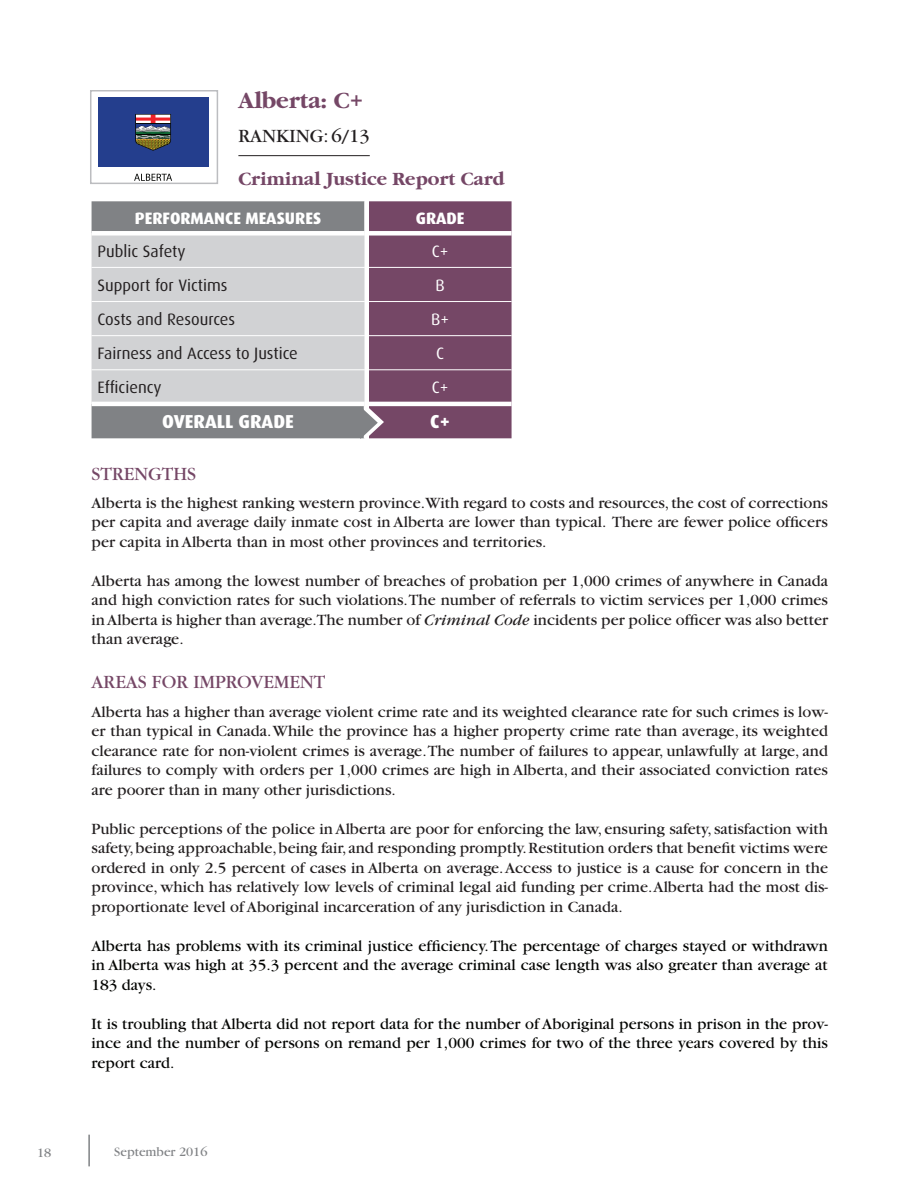
<style>
.page{position:relative;width:918px;height:1188px;background:#fff}
.page>*{position:absolute;margin:0;border:0;box-sizing:border-box;transform-origin:0 0}
.t1{font:700 24px "Garamond";color:#754766}
.t2{font:19.5px "Garamond";color:#754766}
.t3{font:700 19.5px "Garamond";color:#754766}
.t4{font:19.5px "Garamond";color:#231f20}
.t5{font:800 18.75px "Dax";color:#fff}
.t6{font:16.5px "Dax";color:#231f20}
.t7{font:800 16.5px "Dax";color:#fff}
.t8{font:16.5px "Dax";color:#fff}
.t9{font:16.35px/19.5px "Garamond";color:#231f20;text-align:justify}
.t10{font:16.35px/19.5px "Garamond";color:#040503;text-align:justify}
.t11{font:13.5px "Garamond";color:#808285}
.s1{font-style:italic}
</style>
<div class="page">
<hr style="left:88px;top:1135px;width:2px;height:31px;background:#808285">
<hr style="left:238px;top:155px;width:132px;height:1px;background:#231f20">
<div style="left:92px;top:201px;width:268px;height:237px;background:#808285"></div>
<div style="left:92px;top:236px;width:268px;height:166px;background:#d1d2d4"></div>
<div style="left:92px;top:231px;width:273px;height:5px;background:#fff"></div>
<hr style="left:92px;top:402px;width:273px;height:4px;background:#fff">
<hr style="left:92px;top:267px;width:273px;height:1px;background:#fff">
<hr style="left:92px;top:301px;width:273px;height:1px;background:#fff">
<hr style="left:92px;top:335px;width:273px;height:1px;background:#fff">
<hr style="left:92px;top:370px;width:273px;height:1px;background:#fff">
<div style="left:98px;top:98px;width:111px;height:69px;background:#243e8d"></div>
<svg style="left:135px;top:114px;width:36px;height:37px"></svg>
<svg style="left:134px;top:174px;width:38px;height:7px"></svg>
<div style="left:90px;top:90px;width:128px;height:94px;border:2px solid #bcbdc0"></div>
<div style="left:359px;top:419px;width:8px;height:8px;background:#808285"></div>
<svg style="left:360px;top:201px;width:152px;height:238px;background:#835b76"></svg>
<h1 class="t1" style="left:238px;top:88px;width:126px">Alberta: C+</h1>
<p class="t4" style="left:238px;top:125px;width:26px">Ranking</p>
<p class="t4" style="left:324px;top:125px;width:48px">: 6/13</p>
<p class="t3" style="left:238px;top:168px;width:268px">Criminal Justice Report Card</p>
<p class="t7" style="left:135px;top:209px;width:21px">PERFORMANCE</p>
<p class="t7" style="left:245px;top:209px;width:24px">MEASURES</p>
<p class="t7" style="left:416px;top:209px;width:21px">GRADE</p>
<p class="t6" style="left:98px;top:242px;width:90px">Public Safety</p>
<p class="t8" style="left:432px;top:242px;width:18px">C+</p>
<p class="t6" style="left:98px;top:276px;width:132px">Support for Victims</p>
<p class="t8" style="left:436px;top:276px;width:11px">B</p>
<p class="t6" style="left:98px;top:310px;width:139px">Costs and Resources</p>
<p class="t8" style="left:431px;top:310px;width:19px">B+</p>
<p class="t6" style="left:98px;top:344px;width:202px">Fairness and Access to Justice</p>
<p class="t8" style="left:436px;top:344px;width:9px">C</p>
<p class="t6" style="left:98px;top:378px;width:66px">Efficiency</p>
<p class="t8" style="left:432px;top:378px;width:18px">C+</p>
<p class="t5" style="left:162px;top:411px;width:23px">OVERALL</p>
<p class="t5" style="left:238px;top:411px;width:24px">GRADE</p>
<p class="t5" style="left:430px;top:411px;width:22px">C+</p>
<p class="t2" style="left:92px;top:463px;width:22px">Strengths</p>
<p class="t9" style="left:92px;top:493px;width:738px">Alberta is the highest ranking western province.With regard to costs and resources, the cost of corrections per capita and average daily inmate cost in Alberta are lower than typical. There are fewer police officers per capita in Alberta than in most other provinces and territories.</p>
<p class="t9" style="left:92px;top:571px;width:738px">Alberta has among the lowest number of breaches of probation per 1,000 crimes of anywhere in Canada and high conviction rates for such violations.The number of referrals to victim services per 1,000 crimes in Alberta is higher than average.The number of <span class="s1">Criminal Code</span> incidents per police officer was also better than average.</p>
<p class="t2" style="left:92px;top:672px;width:24px">Areas</p>
<p class="t2" style="left:152px;top:672px;width:14px">for</p>
<p class="t2" style="left:193px;top:672px;width:13px">improvement</p>
<p class="t9" style="left:92px;top:702px;width:738px">Alberta has a higher than average violent crime rate and its weighted clearance rate for such crimes is low&shy;er than typical in Canada. While the province has a higher property crime rate than average, its weighted clearance rate for non-violent crimes is average. The number of failures to appear, unlawfully at large, and failures to comply with orders per 1,000 crimes are high in Alberta, and their associated conviction rates are poorer than in many other jurisdictions.</p>
<p class="t9" style="left:92px;top:819px;width:738px">Public perceptions of the police in Alberta are poor for enforcing the law, ensuring safety, satisfaction with safety, being approachable, being fair, and responding promptly. Restitution orders that benefit victims were ordered in only 2.5 percent of cases in Alberta on average. Access to justice is a cause for concern in the province, which has relatively low levels of criminal legal aid funding per crime. Alberta had the most dis&shy;proportionate level of Aboriginal incarceration of any jurisdiction in Canada.</p>
<p class="t10" style="left:92px;top:936px;width:738px">Alberta has problems with its criminal justice efficiency. The percentage of charges stayed or withdrawn in Alberta was high at 35.3 percent and the average criminal case length was also greater than average at 183 days.</p>
<p class="t10" style="left:92px;top:1014px;width:738px">It is troubling that Alberta did not report data for the number of Aboriginal persons in prison in the prov&shy;ince and the number of persons on remand per 1,000 crimes for two of the three years covered by this report card.</p>
<p class="t11" style="left:37px;top:1145px;width:16px">18</p>
<p class="t11" style="left:114px;top:1145px;width:95px">September 2016</p>
</div>
